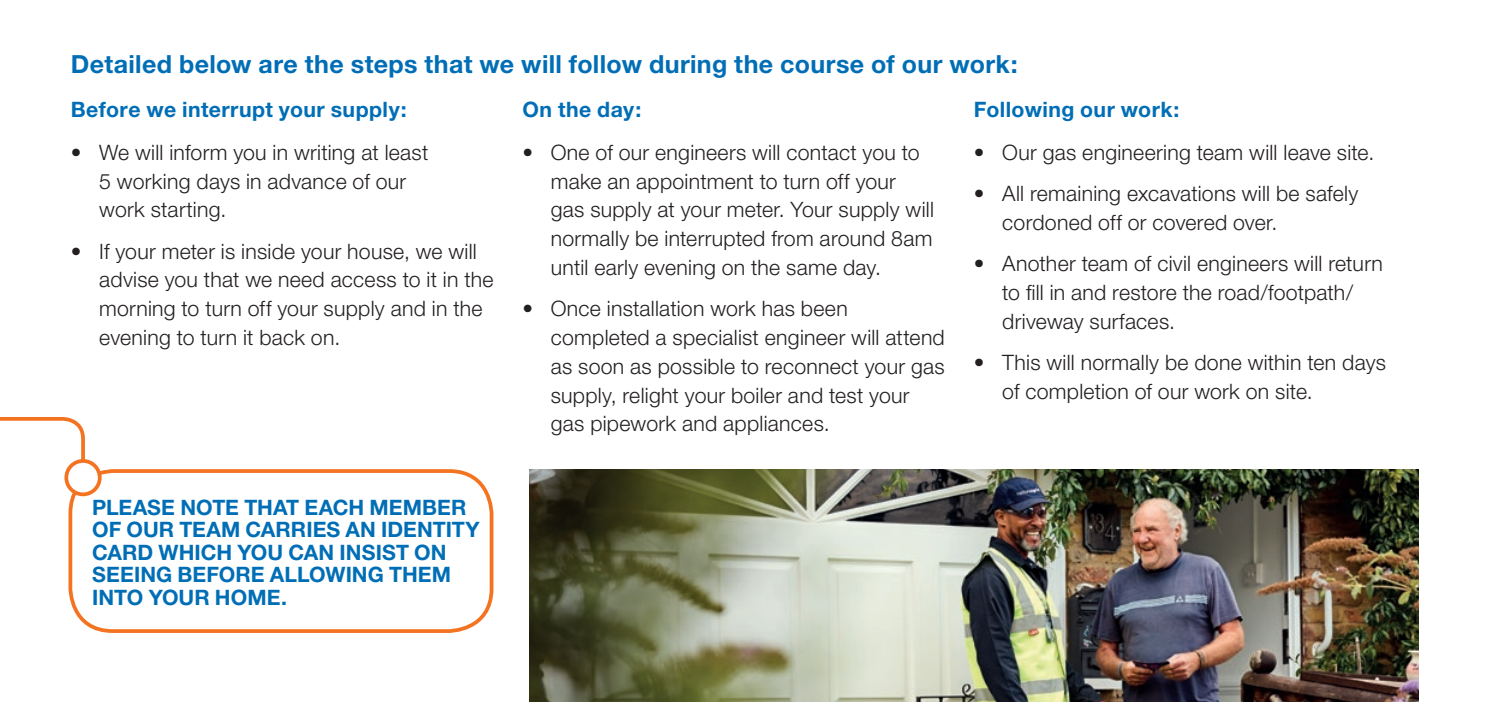
<style>
.page{position:relative;width:1489px;height:702px;background:#fff}
.page>*{position:absolute;margin:0;border:0;box-sizing:border-box;transform-origin:0 0}
.Section_headings{font:700 25px "Helvetica Neue";letter-spacing:.015em;color:#006eb6}
.t1{font:300 21.25px/28.8px "Helvetica Neue";letter-spacing:.015em;color:#231f20}
.Body{font:700 21.25px/22.5px "Helvetica Neue";letter-spacing:.005em;color:#006eb6}
</style>
<div class="page">
<img style="left:529px;top:470px;width:888px;height:232px">
<div style="left:68px;top:469px;width:425px;height:164px;border:4px solid #f47321;border-radius:43px"></div>
<svg style="left:0;top:417px;width:85px;height:50px"></svg>
<div style="left:66px;top:461px;width:34px;height:33px;background:#fff;border-radius:50%"></div>
<div style="left:64px;top:459px;width:38px;height:37px;border:4px solid #f47321;border-radius:50%"></div>
<p class="Section_headings" style="left:71px;top:49px;width:948px">Detailed below are the steps that we will follow during the course of our work:</p>
<p class="Body" style="left:71px;top:98px;width:337px">Before we interrupt your supply:</p>
<p class="t1" style="left:99px;top:137px;width:330px;text-indent:-28px">• We will inform you in writing at least<br>5 working days in advance of our work starting.</p>
<p class="t1" style="left:99px;top:236px;width:396px;text-indent:-28px">• If your meter is inside your house, we will advise you that we need access to it in the morning to turn off your supply and in the evening to turn it back on.</p>
<p class="Body" style="left:92px;top:495px;width:389px">PLEASE NOTE THAT EACH MEMBER<br>OF OUR TEAM CARRIES AN IDENTITY<br>CARD WHICH YOU CAN INSIST ON<br>SEEING BEFORE ALLOWING THEM<br>INTO YOUR HOME.</p>
<p class="Body" style="left:522px;top:98px;width:120px">On the day:</p>
<p class="t1" style="left:550px;top:137px;width:384px;text-indent:-28px">• One of our engineers will contact you to make an appointment to turn off your gas supply at your meter. Your supply will normally be interrupted from around 8am until early evening on the same day.</p>
<p class="t1" style="left:550px;top:294px;width:395px;text-indent:-28px">• Once installation work has been completed a specialist engineer will attend as soon as possible to reconnect your gas supply, relight your boiler and test your gas pipework and appliances.</p>
<p class="Body" style="left:973px;top:98px;width:207px">Following our work:</p>
<p class="t1" style="left:973px;top:137px;width:402px">• Our gas engineering team will leave site.</p>
<p class="t1" style="left:1002px;top:179px;width:357px;text-indent:-28px">• All remaining excavations will be safely cordoned off or covered over.</p>
<p class="t1" style="left:1002px;top:249px;width:382px;text-indent:-28px">• Another team of civil engineers will return to fill in and restore the road/footpath/ driveway surfaces.</p>
<p class="t1" style="left:1002px;top:347px;width:385px;text-indent:-28px">• This will normally be done within ten days of completion of our work on site.</p>
</div>
